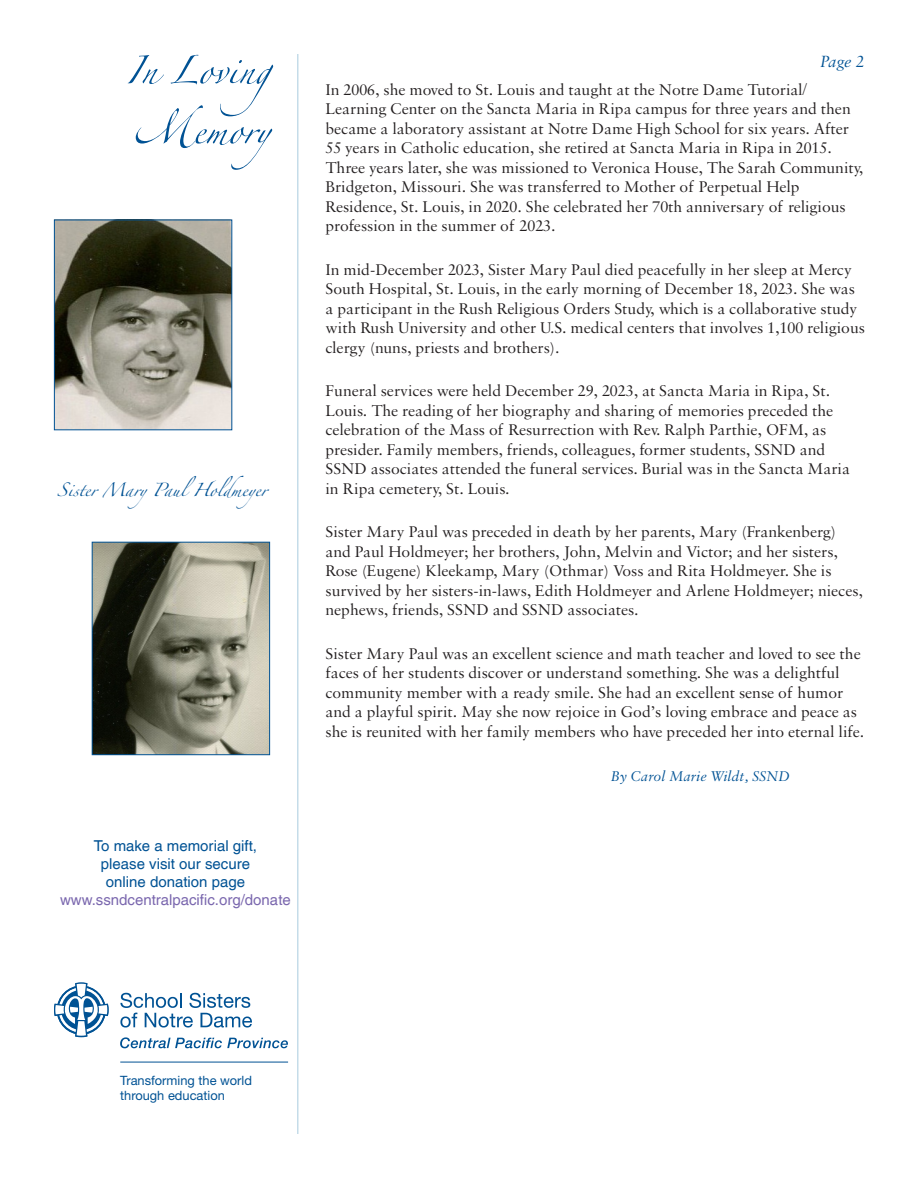
<style>
.page{position:relative;width:918px;height:1188px;background:#fff}
.page>*{position:absolute;margin:0;border:0;box-sizing:border-box;transform-origin:0 0}
.t1{font:63px/60px "Zapfino Extra LT Pro";color:#005294}
.Script_Name{font:30px "Zapfino Extra LT Pro";color:#005294}
.t2{font:italic 17.25px "Sabon MT Pro";color:#005294}
.Drop_Cap_Graph{font:16.5px/19.5px "Sabon MT Pro";color:#231f20}
.t3{font:15px/18px "Helvetica LT Com";color:#005294;text-align:center}
.t4{font:15px "Helvetica LT Com";color:#7a67ae}
.Drop_Cap_Graph-2{font:italic 15px "Sabon MT Pro";color:#005294}
.t5{font:12.9px/15.5px "Helvetica Neue LT Std";color:#005294}
</style>
<div class="page">
<hr style="left:297px;top:54px;width:1px;height:1080px;background:#c5dce9">
<svg style="left:54px;top:982px;width:55px;height:55px"></svg>
<svg style="left:120px;top:993px;width:132px;height:35px"></svg>
<svg style="left:120px;top:1037px;width:168px;height:11px"></svg>
<hr style="left:120px;top:1062px;width:168px;height:1px;background:#005294">
<img style="left:94px;top:544px;width:174px;height:209px">
<div style="left:92px;top:542px;width:178px;height:213px;border:1px solid #005294"></div>
<img style="left:56px;top:222px;width:174px;height:206px">
<div style="left:54px;top:220px;width:178px;height:210px;border:1px solid #005294"></div>
<h1 class="t1" style="left:125px;top:31px;width:184px">In Loving<br>Memory</h1>
<p class="t2" style="left:820px;top:51px;width:45px">Page 2</p>
<p class="Drop_Cap_Graph" style="left:326px;top:79px;width:539px">In 2006, she moved to St. Louis and taught at the Notre Dame Tutorial/ Learning Center on the Sancta Maria in Ripa campus for three years and then became a laboratory assistant at Notre Dame High School for six years. After 55 years in Catholic education, she retired at Sancta Maria in Ripa in 2015.<br>Three years later, she was missioned to Veronica House, The Sarah Community, Bridgeton, Missouri. She was transferred to Mother of Perpetual Help Residence, St. Louis, in 2020. She celebrated her 70th anniversary of religious profession in the summer of 2023.</p>
<p class="Drop_Cap_Graph" style="left:326px;top:259px;width:541px">In mid-December 2023, Sister Mary Paul died peacefully in her sleep at Mercy South Hospital, St. Louis, in the early morning of December 18, 2023. She was a participant in the Rush Religious Orders Study, which is a collaborative study with Rush University and other U.S. medical centers that involves 1,100 religious clergy (nuns, priests and brothers).</p>
<p class="Drop_Cap_Graph" style="left:326px;top:381px;width:526px">Funeral services were held December 29, 2023, at Sancta Maria in Ripa, St.<br>Louis. The reading of her biography and sharing of memories preceded the celebration of the Mass of Resurrection with Rev. Ralph Parthie, OFM, as presider. Family members, friends, colleagues, former students, SSND and SSND associates attended the funeral services. Burial was in the Sancta Maria in Ripa cemetery, St. Louis.</p>
<p class="Drop_Cap_Graph" style="left:326px;top:522px;width:539px">Sister Mary Paul was preceded in death by her parents, Mary (Frankenberg) and Paul Holdmeyer; her brothers, John, Melvin and Victor; and her sisters, Rose (Eugene) Kleekamp, Mary (Othmar) Voss and Rita Holdmeyer. She is survived by her sisters-in-laws, Edith Holdmeyer and Arlene Holdmeyer; nieces, nephews, friends, SSND and SSND associates.</p>
<p class="Drop_Cap_Graph" style="left:326px;top:643px;width:540px">Sister Mary Paul was an excellent science and math teacher and loved to see the faces of her students discover or understand something. She was a delightful community member with a ready smile. She had an excellent sense of humor and a playful spirit. May she now rejoice in God’s loving embrace and peace as she is reunited with her family members who have preceded her into eternal life.</p>
<p class="Drop_Cap_Graph-2" style="left:611px;top:767px;width:180px">By Carol Marie Wildt, SSND</p>
<p class="Script_Name" style="left:57px;top:468px;width:211px">Sister Mary Paul Holdmeyer</p>
<p class="t3" style="left:94px;top:837px;width:165px">To make a memorial gift, please visit our secure online donation page</p>
<p class="t4" style="left:60px;top:891px;width:232px">www.ssndcentralpacific.org/donate</p>
<p class="t5" style="left:120px;top:1072px;width:133px">Transforming the world through education</p>
</div>
